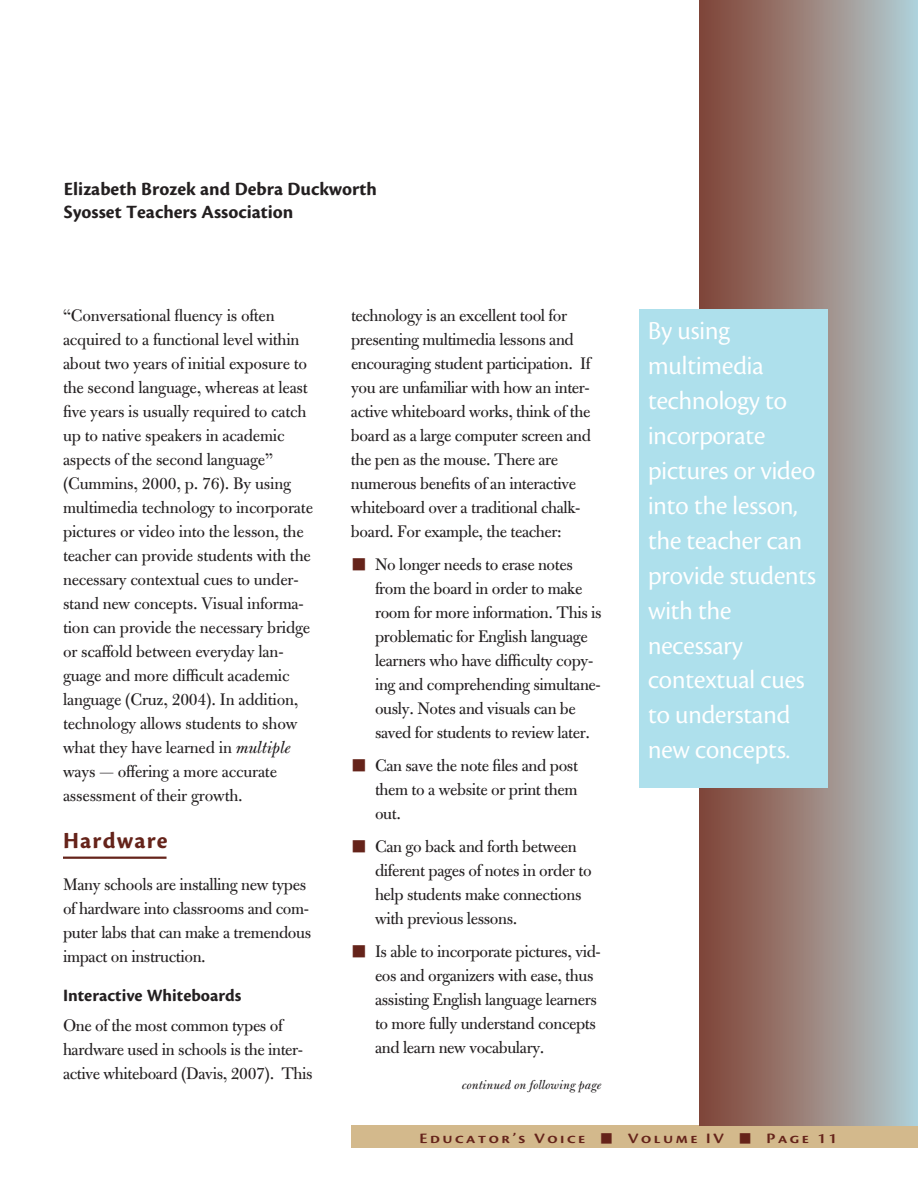
<style>
.page{position:relative;width:918px;height:1188px;background:#fff}
.page>*{position:absolute;margin:0;border:0;box-sizing:border-box;transform-origin:0 0}
._1-White_Pullquote{font:27px/35px "Cronos Pro Disp";color:#fff}
.Subhead_Headline{font:700 24px "Cronos Pro";letter-spacing:.05em;color:#65231a}
._1-Byline{font:700 19.5px "Cronos Pro";color:#231f20}
._1-Text{font:18px/24px "Bulmer MT Std";letter-spacing:-.01em;color:#231f20}
._1-Indented_Text{font:18px/24px "Bulmer MT Std";letter-spacing:-.02em;color:#231f20}
._1-Article_Subhead{font:700 18px "Cronos Pro";color:#231f20}
.GreenBar_BlueType{font:15px "Cronos Pro Semibold Disp";letter-spacing:.14em;color:#65231a;scale:1.2 1}
.Text-12_16{font:italic 13.5px "Bulmer MT Std";color:#231f20}
.s1{font-style:italic}
.s2{color:#65231a}
</style>
<div class="page">
<div style="left:352px;top:1125px;width:566px;height:23px;background:#d3b98c"></div>
<div style="left:699px;top:0;width:219px;height:1125px;background:linear-gradient(to right,#814030,#b4ced3)"></div>
<hr style="left:63px;top:857px;width:104px;height:2px;background:#65231a">
<div style="left:639px;top:309px;width:189px;height:478px;background:#aee0ec"></div>
<p class="_1-Byline" style="left:64px;top:178px;width:315px">Elizabeth Brozek and Debra Duckworth</p>
<p class="_1-Byline" style="left:64px;top:201px;width:231px">Syosset Teachers Association</p>
<p class="_1-Text" style="left:63px;top:304px;width:252px">“Conversational fluency is often acquired to a functional level within about two years of initial exposure to the second language, whereas at least five years is usually required to catch up to native speakers in academic aspects of the second language” (Cummins, 2000, p. 76). By using multimedia technology to incorporate pictures or video into the lesson, the teacher can provide students with the necessary contextual cues to under&shy;stand new concepts. Visual informa&shy;tion can provide the necessary bridge or scaffold between everyday lan&shy;guage and more difficult academic language (Cruz, 2004). In addition, technology allows students to show what they have learned in <span class="s1">multiple </span>ways — offering a more accurate assessment of their growth.</p>
<p class="Subhead_Headline" style="left:63px;top:826px;width:106px">Hardware</p>
<p class="_1-Text" style="left:63px;top:872px;width:250px">Many schools are installing new types of hardware into classrooms and com&shy;puter labs that can make a tremendous impact on instruction.</p>
<p class="_1-Article_Subhead" style="left:63px;top:985px;width:180px">Interactive Whiteboards</p>
<p class="_1-Text" style="left:63px;top:1014px;width:251px">One of the most common types of hardware used in schools is the inter&shy;active whiteboard (Davis, 2007). This</p>
<p class="_1-Text" style="left:351px;top:304px;width:242px">technology is an excellent tool for presenting multimedia lessons and encouraging student participation. If you are unfamiliar with how an inter&shy;active whiteboard works, think of the board as a large computer screen and the pen as the mouse. There are numerous benefits of an interactive whiteboard over a traditional chalk&shy;board. For example, the teacher:</p>
<p class="_1-Indented_Text" style="left:375px;top:553px;width:228px;text-indent:-24px"><span class="s2">■</span> No longer needs to erase notes from the board in order to make room for more information. This is problematic for English language learners who have difficulty copy&shy;ing and comprehending simultane&shy;ously. Notes and visuals can be saved for students to review later.</p>
<p class="_1-Indented_Text" style="left:375px;top:754px;width:204px;text-align:justify;text-indent:-24px"><span class="s2">■</span> Can save the note files and post them to a website or print them out.</p>
<p class="_1-Indented_Text" style="left:375px;top:835px;width:218px;text-indent:-24px"><span class="s2">■</span> Can go back and forth between diferent pages of notes in order to help students make connections with previous lessons.</p>
<p class="_1-Indented_Text" style="left:375px;top:940px;width:227px;text-indent:-24px"><span class="s2">■</span> Is able to incorporate pictures, vid&shy;eos and organizers with ease, thus assisting English language learners to more fully understand concepts and learn new vocabulary.</p>
<p class="Text-12_16" style="left:462px;top:1077px;width:141px">continued on following page</p>
<p class="_1-White_Pullquote" style="left:648px;top:313px;width:170px">By using multimedia technology to incorporate pictures or video into the lesson, the teacher can provide students with the necessary contextual cues to understand new concepts.</p>
<p class="GreenBar_BlueType" style="left:419px;top:1130px;width:350px">Educator’s Voice ■ Volume IV ■ Page 11</p>
</div>
